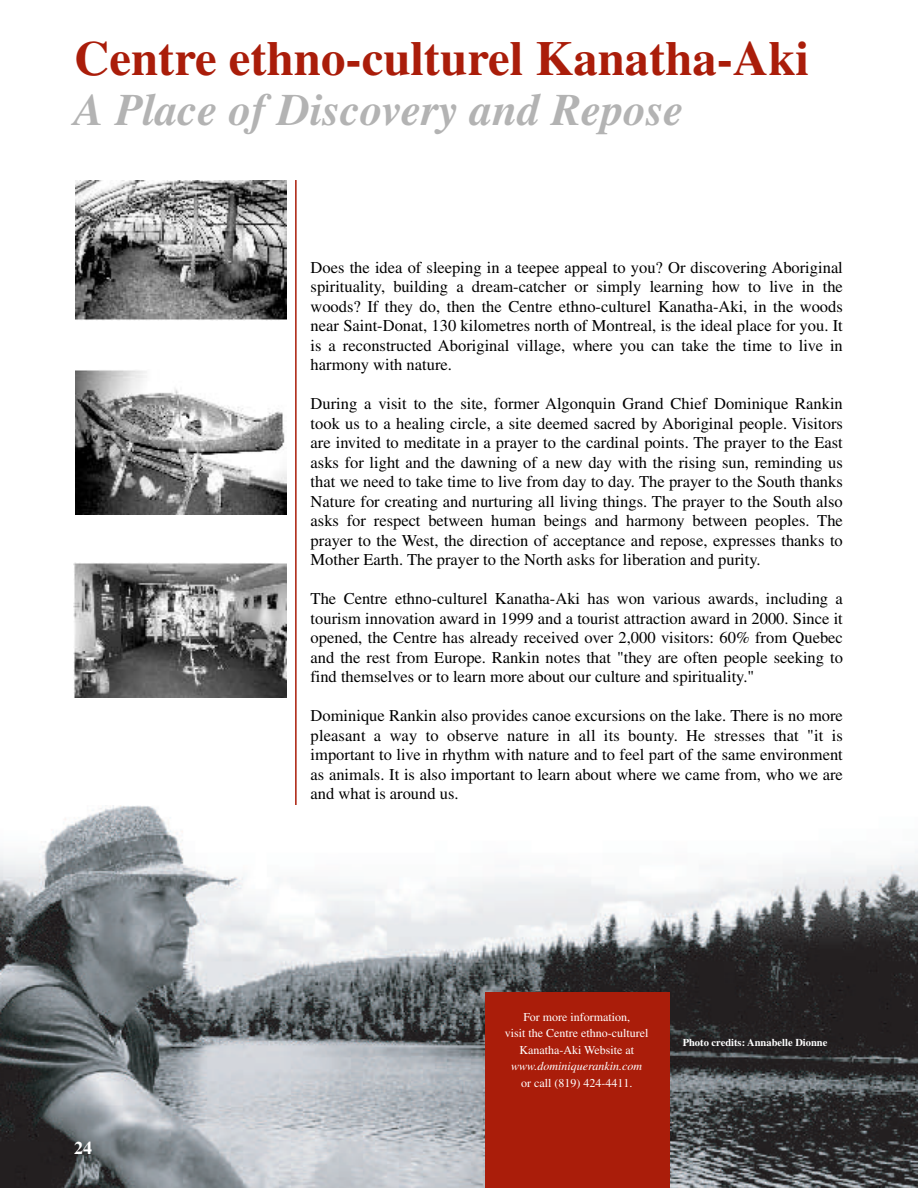
<style>
.page{position:relative;width:918px;height:1188px;background:#fff}
.page>*{position:absolute;margin:0;border:0;box-sizing:border-box;transform-origin:0 0}
.t1{font:700 48.75px "Times";color:#aa1d0a}
.t2{font:italic 700 45px "Times";color:#b3b3b3}
.t3{font:700 18px "Times";color:#fff}
.t4{font:16.5px/19.5px "Times";color:#000;text-align:justify}
.t5{font:12px/16.5px "Times";color:#fff;text-align:center}
.t6{font:italic 12px "Times";color:#fff}
.t7{font:700 10.5px "Times";color:#fff}
</style>
<div class="page">
<hr style="left:295px;top:180px;width:2px;height:1008px;background:#aa1d0a">
<img style="left:75px;top:370px;width:211px;height:144px">
<img style="left:75px;top:180px;width:211px;height:141px">
<img style="left:0;top:806px;width:918px;height:382px">
<img style="left:74px;top:562px;width:212px;height:136px">
<div style="left:485px;top:993px;width:184px;height:195px;background:#aa1d0a"></div>
<h1 class="t1" style="left:74px;top:30px;width:736px">Centre ethno-culturel Kanatha-Aki</h1>
<h2 class="t2" style="left:74px;top:83px;width:611px">A Place of Discovery and Repose</h2>
<p class="t4" style="left:311px;top:257px;width:534px">Does the idea of sleeping in a teepee appeal to you? Or discovering Aboriginal spirituality, building a dream-catcher or simply learning how to live in the woods? If they do, then the Centre ethno-culturel Kanatha-Aki, in the woods near Saint-Donat, 130 kilometres north of Montreal, is the ideal place for you. It is a reconstructed Aboriginal village, where you can take the time to live in harmony with nature.</p>
<p class="t4" style="left:311px;top:394px;width:534px">During a visit to the site, former Algonquin Grand Chief Dominique Rankin took us to a healing circle, a site deemed sacred by Aboriginal people. Visitors are invited to meditate in a prayer to the cardinal points. The prayer to the East asks for light and the dawning of a new day with the rising sun, reminding us that we need to take time to live from day to day. The prayer to the South thanks Nature for creating and nurturing all living things. The prayer to the South also asks for respect between human beings and harmony between peoples. The prayer to the West, the direction of acceptance and repose, expresses thanks to Mother Earth. The prayer to the North asks for liberation and purity.</p>
<p class="t4" style="left:311px;top:589px;width:534px">The Centre ethno-culturel Kanatha-Aki has won various awards, including a tourism innovation award in 1999 and a tourist attraction award in 2000. Since it opened, the Centre has already received over 2,000 visitors: 60% from Quebec and the rest from Europe. Rankin notes that "they are often people seeking to find themselves or to learn more about our culture and spirituality."</p>
<p class="t4" style="left:311px;top:706px;width:534px">Dominique Rankin also provides canoe excursions on the lake. There is no more pleasant a way to observe nature in all its bounty. He stresses that "it is important to live in rhythm with nature and to feel part of the same environment as animals. It is also important to learn about where we came from, who we are and what is around us.</p>
<p class="t3" style="left:74px;top:1137px;width:19px">24</p>
<p class="t5" style="left:505px;top:1009px;width:145px">For more information,<br>visit the Centre ethno-culturel<br>Kanatha-Aki Website at</p>
<p class="t6" style="left:511px;top:1060px;width:132px">www.dominiquerankin.com</p>
<p class="t5" style="left:521px;top:1075px;width:113px">or call (819) 424-4411.</p>
<p class="t7" style="left:683px;top:1037px;width:146px">Photo credits: Annabelle Dionne</p>
</div>
